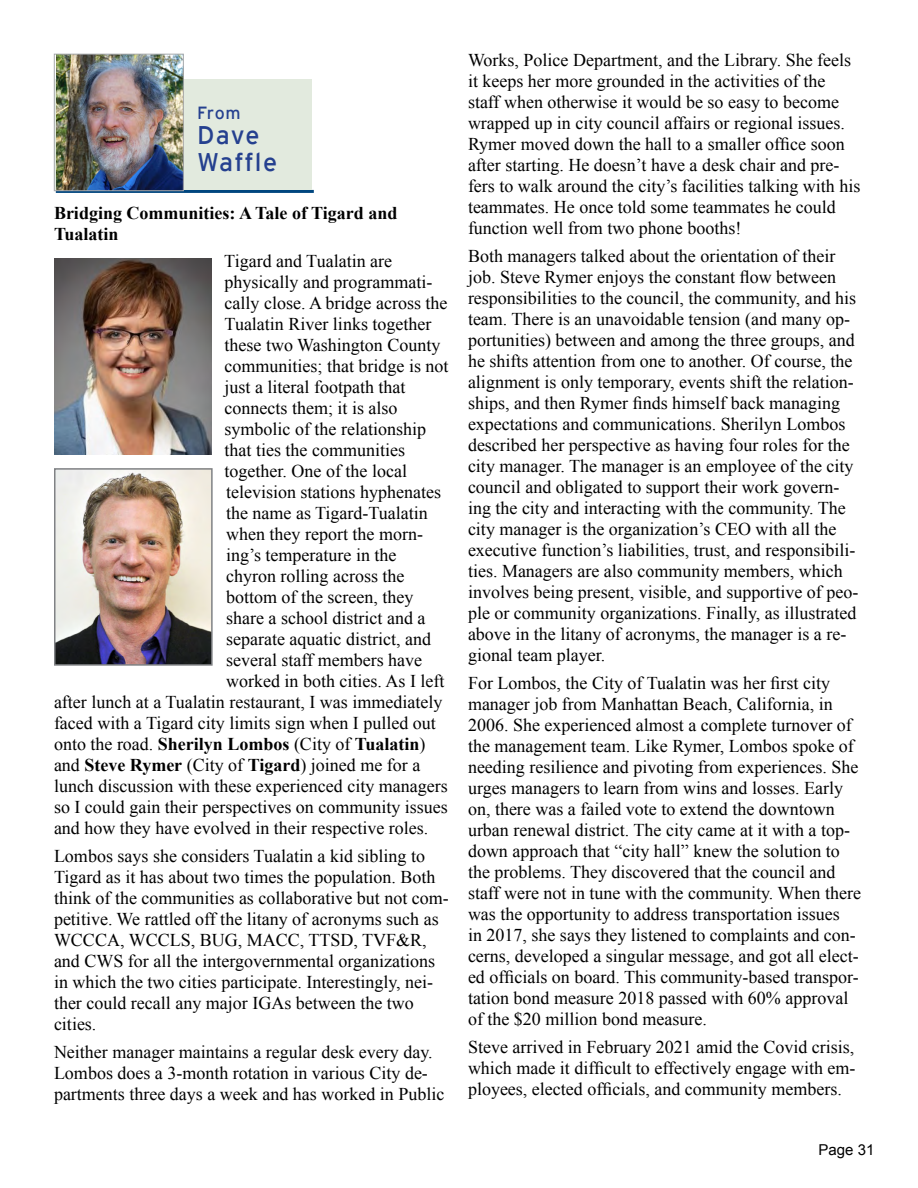
<style>
.page{position:relative;width:918px;height:1188px;background:#fff}
.page>*{position:absolute;margin:0;border:0;box-sizing:border-box;transform-origin:0 0}
.t1{font:25.5px/27px "Interstate";letter-spacing:.04em;color:#25408f}
.t2{font:18px/21px "Times New Roman";color:#000}
.t3{font:700 18px/21px "Times New Roman";color:#000}
.t4{font:17.7px "Interstate";color:#25408f}
.t5{font:15px "Arial";color:#000}
.s1{font-weight:400}
.s2{font-weight:700}
</style>
<div class="page">
<hr style="left:56px;top:190px;width:258px;height:3px;background:#00467f">
<div style="left:54px;top:80px;width:258px;height:110px;background:#e2eade"></div>
<img style="left:56px;top:56px;width:126px;height:133px">
<div style="left:54px;top:54px;width:130px;height:137px;border:1px solid #a7a9ac"></div>
<img style="left:54px;top:259px;width:157px;height:196px">
<img style="left:57px;top:471px;width:153px;height:192px">
<div style="left:54px;top:468px;width:159px;height:198px;border:2px solid #808285"></div>
<p class="t4" style="left:197px;top:102px;width:45px">From</p>
<p class="t1" style="left:197px;top:121px;width:81px">Dave<br>Waffle</p>
<p class="t3" style="left:54px;top:202px;width:345px">Bridging Communities: A Tale of Tigard and<br>Tualatin</p>
<p class="t2" style="left:224px;top:251px;width:169px">Tigard and Tualatin are</p>
<p class="t2" style="left:225px;top:272px;width:209px">physically and programmati-</p>
<p class="t2" style="left:225px;top:293px;width:224px">cally close. A bridge across the</p>
<p class="t2" style="left:225px;top:314px;width:208px">Tualatin River links together</p>
<p class="t2" style="left:225px;top:335px;width:217px">these two Washington County</p>
<p class="t2" style="left:225px;top:356px;width:226px">communities; that bridge is not</p>
<p class="t2" style="left:225px;top:377px;width:182px">just a literal footpath that</p>
<p class="t2" style="left:225px;top:398px;width:174px">connects them; it is also</p>
<p class="t2" style="left:225px;top:419px;width:203px">symbolic of the relationship</p>
<p class="t2" style="left:225px;top:440px;width:182px">that ties the communities</p>
<p class="t2" style="left:225px;top:461px;width:184px">together. One of the local</p>
<p class="t2" style="left:226px;top:482px;width:216px">television stations hyphenates</p>
<p class="t2" style="left:226px;top:503px;width:203px">the name as Tigard-Tualatin</p>
<p class="t2" style="left:226px;top:524px;width:198px">when they report the morn-</p>
<p class="t2" style="left:226px;top:545px;width:172px">ing’s temperature in the</p>
<p class="t2" style="left:226px;top:566px;width:180px">chyron rolling across the</p>
<p class="t2" style="left:226px;top:587px;width:189px">bottom of the screen, they</p>
<p class="t2" style="left:226px;top:608px;width:201px">share a school district and a</p>
<p class="t2" style="left:226px;top:629px;width:206px">separate aquatic district, and</p>
<p class="t2" style="left:226px;top:650px;width:198px">several staff members have</p>
<p class="t2" style="left:226px;top:671px;width:220px">worked in both cities. As I left</p>
<p class="t2" style="left:54px;top:692px;width:390px">after lunch at a Tualatin restaurant, I was immediately</p>
<p class="t2" style="left:54px;top:713px;width:383px">faced with a Tigard city limits sign when I pulled out</p>
<p class="t3" style="left:54px;top:734px;width:373px"><span class="s1">onto the road.</span> Sherilyn Lombos <span class="s1">(City of</span> Tualatin<span class="s1">)</span></p>
<p class="t2" style="left:54px;top:755px;width:368px">and <span class="s2">Steve Rymer</span> (City of <span class="s2">Tigard</span>) joined me for a</p>
<p class="t2" style="left:54px;top:776px;width:395px">lunch discussion with these experienced city managers</p>
<p class="t2" style="left:54px;top:797px;width:395px">so I could gain their perspectives on community issues</p>
<p class="t2" style="left:54px;top:818px;width:376px">and how they have evolved in their respective roles.</p>
<p class="t2" style="left:54px;top:845px;width:396px">Lombos says she considers Tualatin a kid sibling to Tigard as it has about two times the population. Both think of the communities as collaborative but not com&shy;petitive. We rattled off the litany of acronyms such as WCCCA, WCCLS, BUG, MACC, TTSD, TVF&amp;R, and CWS for all the intergovernmental organizations in which the two cities participate. Interestingly, nei&shy;ther could recall any major IGAs between the two cities.</p>
<p class="t2" style="left:54px;top:1041px;width:392px">Neither manager maintains a regular desk every day.<br>Lombos does a 3-month rotation in various City de&shy;partments three days a week and has worked in Public</p>
<p class="t2" style="left:468px;top:50px;width:394px">Works, Police Department, and the Library. She feels it keeps her more grounded in the activities of the staff when otherwise it would be so easy to become wrapped up in city council affairs or regional issues.<br>Rymer moved down the hall to a smaller office soon after starting. He doesn’t have a desk chair and pre&shy;fers to walk around the city’s facilities talking with his teammates. He once told some teammates he could function well from two phone booths!</p>
<p class="t2" style="left:468px;top:245px;width:392px">Both managers talked about the orientation of their job. Steve Rymer enjoys the constant flow between responsibilities to the council, the community, and his team. There is an unavoidable tension (and many op&shy;portunities) between and among the three groups, and he shifts attention from one to another. Of course, the alignment is only temporary, events shift the relation&shy;ships, and then Rymer finds himself back managing expectations and communications. Sherilyn Lombos described her perspective as having four roles for the city manager. The manager is an employee of the city council and obligated to support their work govern&shy;ing the city and interacting with the community. The city manager is the organization’s CEO with all the executive function’s liabilities, trust, and responsibili&shy;ties. Managers are also community members, which involves being present, visible, and supportive of peo&shy;ple or community organizations. Finally, as illustrated above in the litany of acronyms, the manager is a re&shy;gional team player.</p>
<p class="t2" style="left:468px;top:672px;width:395px">For Lombos, the City of Tualatin was her first city manager job from Manhattan Beach, California, in 2006. She experienced almost a complete turnover of the management team. Like Rymer, Lombos spoke of needing resilience and pivoting from experiences. She urges managers to learn from wins and losses. Early on, there was a failed vote to extend the downtown urban renewal district. The city came at it with a top&shy;down approach that “city hall” knew the solution to the problems. They discovered that the council and staff were not in tune with the community. When there was the opportunity to address transportation issues<br>in 2017, she says they listened to complaints and con&shy;cerns, developed a singular message, and got all elect&shy;ed officials on board. This community-based transpor&shy;tation bond measure 2018 passed with 60% approval of the $20 million bond measure.</p>
<p class="t2" style="left:468px;top:1036px;width:389px;text-align:justify">Steve arrived in February 2021 amid the Covid crisis, which made it difficult to effectively engage with em&shy;ployees, elected officials, and community members.</p>
<p class="t5" style="left:819px;top:1140px;width:57px">Page 31</p>
</div>
